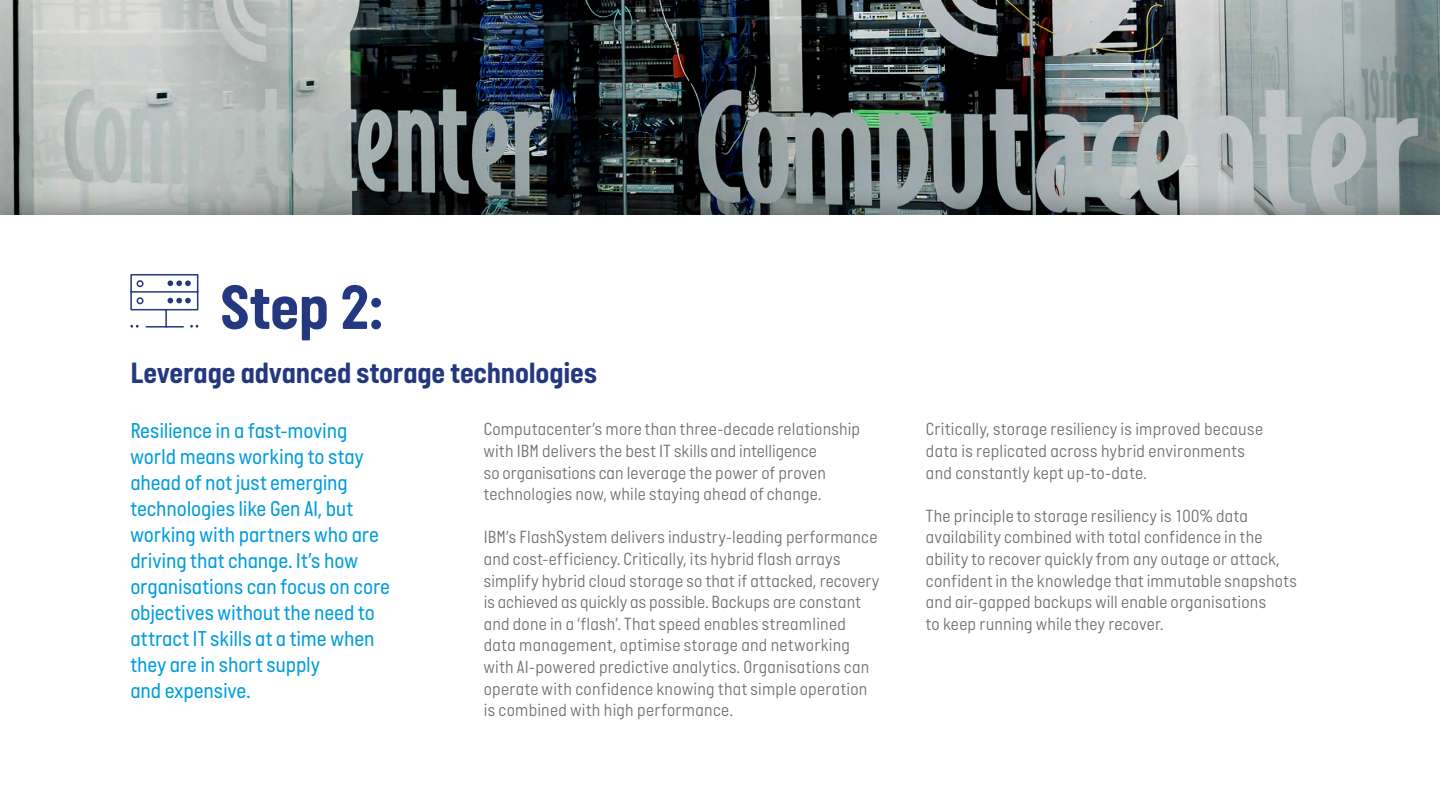
<style>
.page{position:relative;width:1440px;height:811px;background:#fff}
.page>*{position:absolute;margin:0;border:0;box-sizing:border-box;transform-origin:0 0}
.Heading_40pt___32pt{font:700 64px "Italian Plate No One";color:#24387f}
.Heading_40pt___32pt-2{font:700 30px "Italian Plate No One";letter-spacing:-.005em;color:#24387f}
.Intro_Text_11pt{font:22px/26px "Italian Plate No One";letter-spacing:-.005em;color:#009ddc}
.Body_9pt{font:300 18px/21.6px "Italian Plate No One";letter-spacing:.015em;color:#706f6f}
</style>
<div class="page">
<img style="left:0;top:0;width:1440px;height:184px">
<div style="left:0;top:184px;width:1440px;height:627px;background:#000;opacity:.45"></div>
<div style="left:0;top:215px;width:1440px;height:596px;background:#fff"></div>
<svg style="left:130px;top:274px;width:69px;height:54px"></svg>
<p class="Heading_40pt___32pt" style="left:221px;top:273px;width:163px">Step 2:</p>
<p class="Heading_40pt___32pt-2" style="left:130px;top:357px;width:468px">Leverage advanced storage technologies</p>
<p class="Intro_Text_11pt" style="left:130px;top:417px;width:261px">Resilience in a fast-moving world means working to stay ahead of not just emerging technologies like Gen AI, but working with partners who are driving that change. It’s how organisations can focus on core objectives without the need to attract IT skills at a time when they are in short supply<br>and expensive.</p>
<p class="Body_9pt" style="left:484px;top:419px;width:378px">Computacenter’s more than three-decade relationship with IBM delivers the best IT skills and intelligence<br>so organisations can leverage the power of proven technologies now, while staying ahead of change.</p>
<p class="Body_9pt" style="left:484px;top:527px;width:397px">IBM’s FlashSystem delivers industry-leading performance and cost-efficiency. Critically, its hybrid flash arrays simplify hybrid cloud storage so that if attacked, recovery is achieved as quickly as possible. Backups are constant and done in a ‘flash’. That speed enables streamlined data management, optimise storage and networking with AI-powered predictive analytics. Organisations can operate with confidence knowing that simple operation is combined with high performance.</p>
<p class="Body_9pt" style="left:926px;top:419px;width:339px">Critically, storage resiliency is improved because data is replicated across hybrid environments and constantly kept up-to-date.</p>
<p class="Body_9pt" style="left:926px;top:505px;width:372px">The principle to storage resiliency is 100% data availability combined with total confidence in the ability to recover quickly from any outage or attack, confident in the knowledge that immutable snapshots and air-gapped backups will enable organisations<br>to keep running while they recover.</p>
</div>
